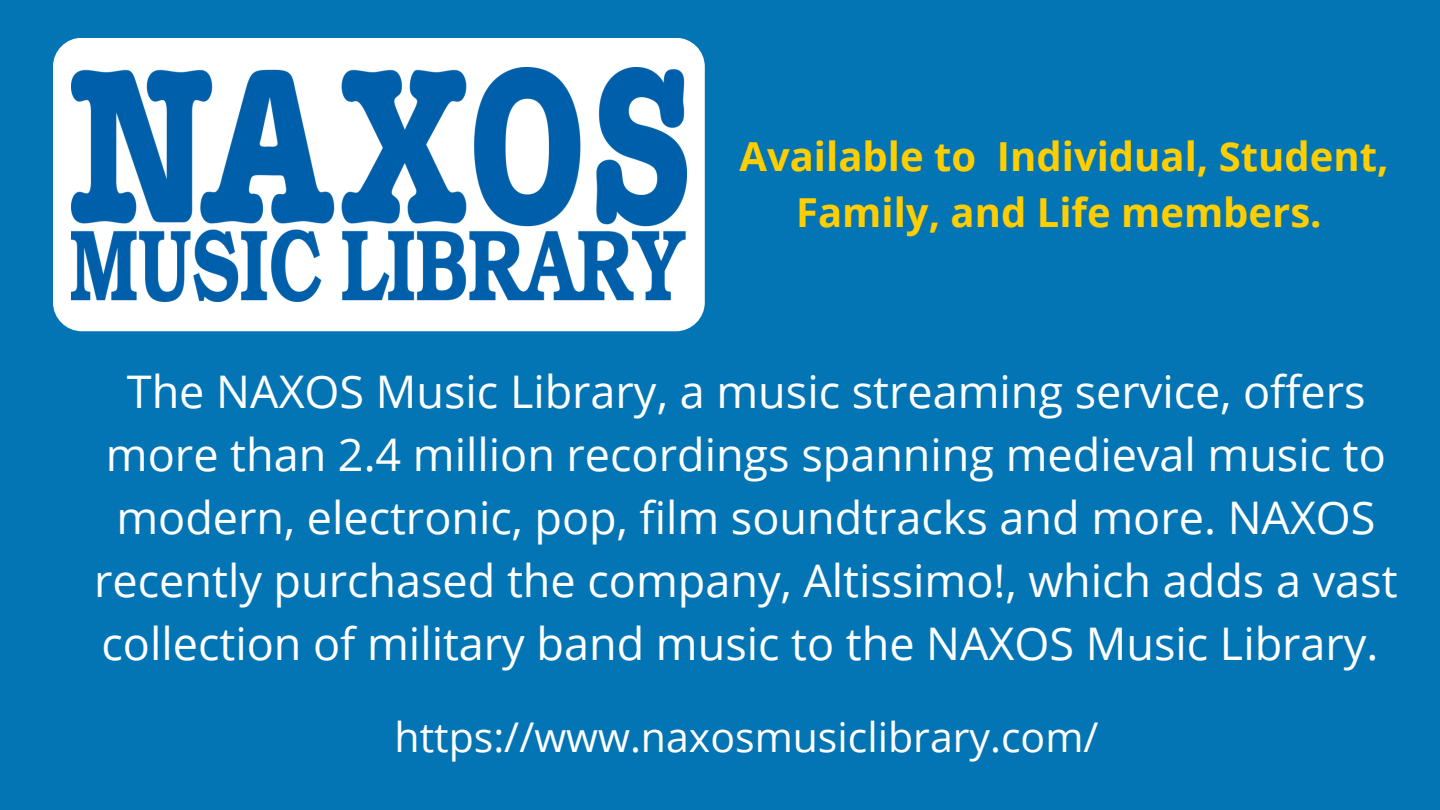
<style>
.page{position:relative;width:1440px;height:810px;background:#0375b4}
.page>*{position:absolute;margin:0;border:0;box-sizing:border-box;transform-origin:0 0}
.t1{font:45px/63px "Open Sans";color:#fff;text-align:center}
.t2{font:41px "Open Sans";color:#fff}
.t3{font:700 40px/55.5px "Open Sans";color:#ffce00;text-align:center}
</style>
<div class="page">
<div style="left:53px;top:38px;width:651px;height:293px;background:#fff;border-radius:29px"></div>
<img style="left:72px;top:68px;width:614px;height:233px">
<p class="t3" style="left:739px;top:128px;width:651px">Available to Individual, Student,<br>Family, and Life members.</p>
<p class="t1" style="left:94px;top:359px;width:1305px">The NAXOS Music Library, a music streaming service, offers more than 2.4 million recordings spanning medieval music to modern, electronic, pop, film soundtracks and more. NAXOS recently purchased the company, Altissimo!, which adds a vast collection of military band music to the NAXOS Music Library.</p>
<h1 class="t2" style="left:395px;top:708px;width:705px">https://www.naxosmusiclibrary.com/</h1>
</div>
